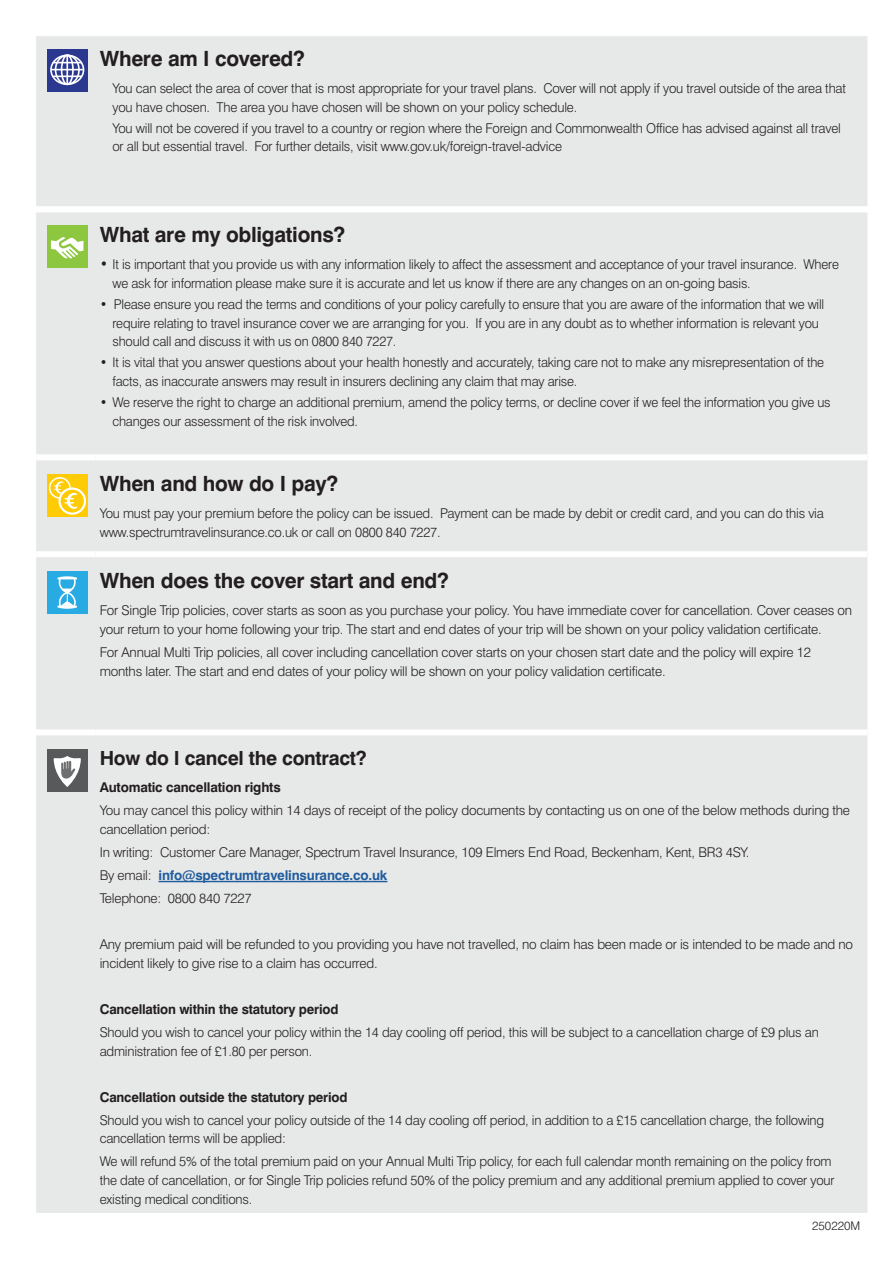
<style>
.page{position:relative;width:893px;height:1263px;background:#fff}
.page>*{position:absolute;margin:0;border:0;box-sizing:border-box;transform-origin:0 0}
.t1{font:700 21px "Swiss 721 BT";letter-spacing:-.015em;color:#231f20}
.t2{font:700 19.5px "Swiss 721 BT";letter-spacing:-.015em;color:#231f20}
.t3{font:300 13.5px/18.8px "Swiss 721 BT";letter-spacing:-.015em;color:#231f20}
.t4{font:700 13.5px "Swiss 721 BT";letter-spacing:-.015em;color:#231f20}
.t5{font:300 12px "Swiss 721 BT";color:#231f20}
.s1{font-size:14.7px}
.s2{font-weight:700;color:#215e9f}
</style>
<div class="page">
<div style="left:36px;top:36px;width:831px;height:1177px;background:#e7e8e8"></div>
<div style="left:95px;top:454px;width:772px;height:6px;background:#fff"></div>
<div style="left:95px;top:551px;width:772px;height:6px;background:#fff"></div>
<div style="left:95px;top:729px;width:772px;height:6px;background:#fff"></div>
<div style="left:36px;top:454px;width:59px;height:6px;background:#fff"></div>
<div style="left:36px;top:551px;width:59px;height:6px;background:#fff"></div>
<div style="left:36px;top:729px;width:59px;height:6px;background:#fff"></div>
<svg style="left:47px;top:49px;width:41px;height:42px"></svg>
<div style="left:50px;top:55px;width:34px;height:30px;border:2px solid #fff;border-radius:50%"></div>
<div style="left:55px;top:55px;width:25px;height:30px;border:2px solid #fff;border-radius:50%"></div>
<div style="left:61px;top:55px;width:13px;height:30px;border:2px solid #fff;border-radius:50%"></div>
<hr style="left:66px;top:55px;width:2px;height:30px;background:#fff">
<svg style="left:53px;top:62px;width:29px;height:1px"></svg>
<svg style="left:53px;top:76px;width:29px;height:1px"></svg>
<hr style="left:51px;top:69px;width:33px;height:1px;background:#fff">
<div style="left:47px;top:225px;width:41px;height:43px;background:#8dc73f"></div>
<svg style="left:51px;top:237px;width:33px;height:22px"></svg>
<svg style="left:47px;top:474px;width:41px;height:43px"></svg>
<div style="left:49px;top:477px;width:22px;height:22px;border:2px solid #fff;border-radius:50%"></div>
<svg style="left:60px;top:489px;width:25px;height:25px"></svg>
<div style="left:58px;top:487px;width:28px;height:28px;border:2px solid #fff;border-radius:50%"></div>
<svg style="left:53px;top:480px;width:26px;height:30px"></svg>
<div style="left:47px;top:571px;width:41px;height:43px;background:#28aae2"></div>
<svg style="left:58px;top:576px;width:19px;height:33px"></svg>
<div style="left:47px;top:749px;width:41px;height:43px;background:#58595b"></div>
<svg style="left:54px;top:756px;width:27px;height:31px"></svg>
<hr style="left:159px;top:881px;width:228px;height:1px;background:#215e9f">
<h1 class="t1" style="left:100px;top:45px;width:207px">Where am I covered?</h1>
<p class="t3" style="left:112px;top:79px;width:735px">You can select the area of cover that is most appropriate for your travel plans. Cover will not apply if you travel outside of the area that you have chosen. The area you have chosen will be shown on your policy schedule.</p>
<p class="t3" style="left:112px;top:118px;width:730px">You will not be covered if you travel to a country or region where the Foreign and Commonwealth Office has advised against all travel or all but essential travel. For further details, visit www.gov.uk/foreign-travel-advice</p>
<h1 class="t1" style="left:100px;top:222px;width:247px">What are my obligations?</h1>
<p class="t3" style="left:112px;top:255px;width:728px;text-indent:-13px"><span class="s1">•</span> It is important that you provide us with any information likely to affect the assessment and acceptance of your travel insurance. Where we ask for information please make sure it is accurate and let us know if there are any changes on an on-going basis.</p>
<p class="t3" style="left:112px;top:295px;width:713px;text-indent:-13px">• Please ensure you read the terms and conditions of your policy carefully to ensure that you are aware of the information that we will require relating to travel insurance cover we are arranging for you. If you are in any doubt as to whether information is relevant you should call and discuss it with us on 0800 840 7227.</p>
<p class="t3" style="left:112px;top:353px;width:713px;text-indent:-13px">• It is vital that you answer questions about your health honestly and accurately, taking care not to make any misrepresentation of the facts, as inaccurate answers may result in insurers declining any claim that may arise.</p>
<p class="t3" style="left:112px;top:393px;width:720px;text-indent:-13px">• We reserve the right to charge an additional premium, amend the policy terms, or decline cover if we feel the information you give us changes our assessment of the risk involved.</p>
<h1 class="t1" style="left:100px;top:471px;width:240px">When and how do I pay?</h1>
<p class="t3" style="left:100px;top:504px;width:726px">You must pay your premium before the policy can be issued. Payment can be made by debit or credit card, and you can do this via www.spectrumtravelinsurance.co.uk or call on 0800 840 7227.</p>
<h1 class="t1" style="left:100px;top:568px;width:351px">When does the cover start and end?</h1>
<p class="t3" style="left:100px;top:601px;width:754px">For Single Trip policies, cover starts as soon as you purchase your policy. You have immediate cover for cancellation. Cover ceases on your return to your home following your trip. The start and end dates of your trip will be shown on your policy validation certificate.</p>
<p class="t3" style="left:100px;top:643px;width:713px">For Annual Multi Trip policies, all cover including cancellation cover starts on your chosen start date and the policy will expire 12 months later. The start and end dates of your policy will be shown on your policy validation certificate.</p>
<h2 class="t2" style="left:100px;top:746px;width:268px">How do I cancel the contract?</h2>
<p class="t4" style="left:100px;top:779px;width:182px">Automatic cancellation rights</p>
<p class="t3" style="left:100px;top:801px;width:752px">You may cancel this policy within 14 days of receipt of the policy documents by contacting us on one of the below methods during the cancellation period:</p>
<p class="t3" style="left:100px;top:841px;width:651px;line-height:23px">In writing: Customer Care Manager, Spectrum Travel Insurance, 109 Elmers End Road, Beckenham, Kent, BR3 4SY.<br>By email: <span class="s2">info@spectrumtravelinsurance.co.uk<br></span>Telephone: 0800 840 7227</p>
<p class="t3" style="left:100px;top:935px;width:755px">Any premium paid will be refunded to you providing you have not travelled, no claim has been made or is intended to be made and no incident likely to give rise to a claim has occurred.</p>
<p class="t4" style="left:100px;top:1001px;width:240px">Cancellation within the statutory period</p>
<p class="t3" style="left:100px;top:1022px;width:721px">Should you wish to cancel your policy within the 14 day cooling off period, this will be subject to a cancellation charge of £9 plus an administration fee of £1.80 per person.</p>
<p class="t4" style="left:100px;top:1088px;width:249px">Cancellation outside the statutory period</p>
<p class="t3" style="left:100px;top:1110px;width:726px">Should you wish to cancel your policy outside of the 14 day cooling off period, in addition to a £15 cancellation charge, the following cancellation terms will be applied:</p>
<p class="t3" style="left:100px;top:1152px;width:736px">We will refund 5% of the total premium paid on your Annual Multi Trip policy, for each full calendar month remaining on the policy from the date of cancellation, or for Single Trip policies refund 50% of the policy premium and any additional premium applied to cover your existing medical conditions.</p>
<p class="t5" style="left:812px;top:1218px;width:50px">250220M</p>
</div>
